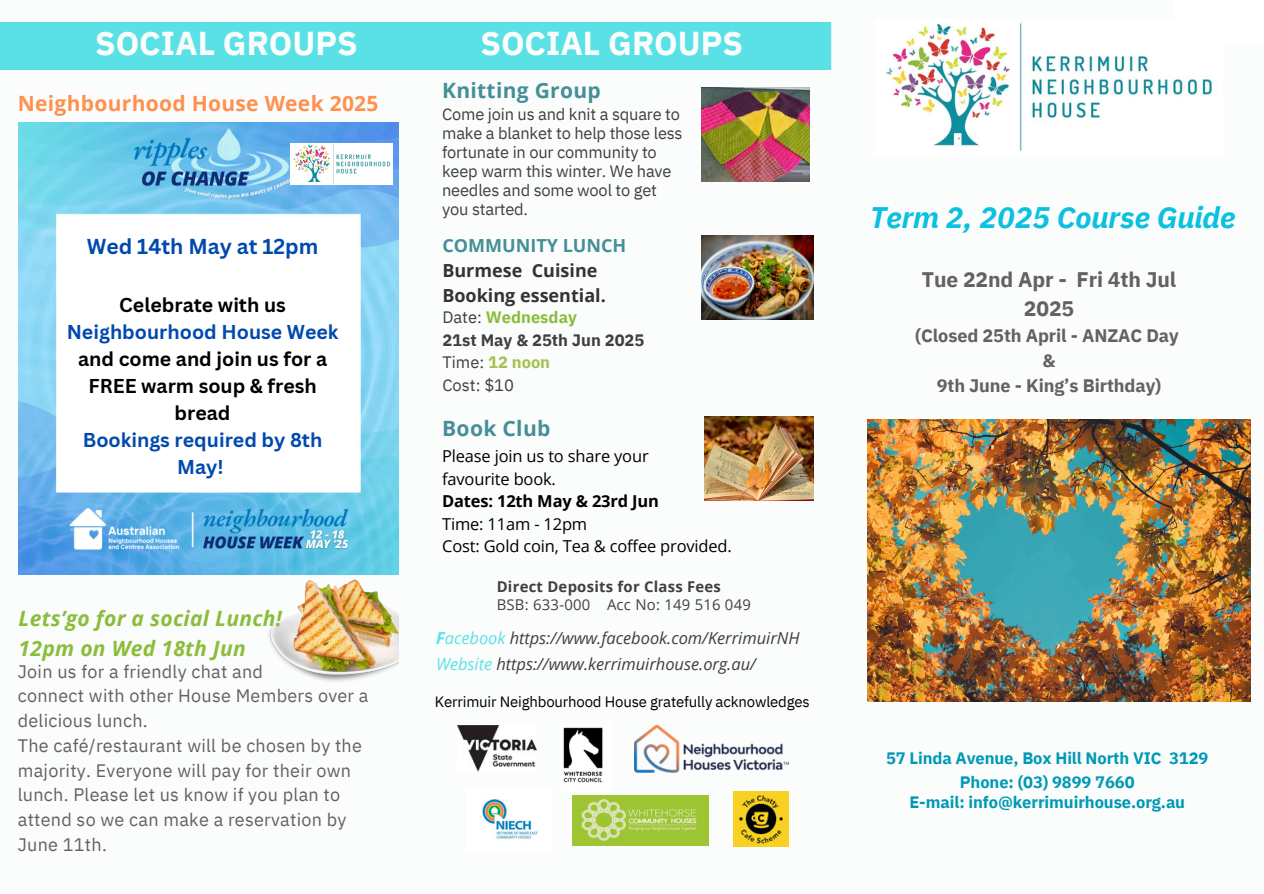
<style>
.page{position:relative;width:1264px;height:894px;background:#fff}
.page>*{position:absolute;margin:0;border:0;box-sizing:border-box;transform-origin:0 0}
.t1{font:700 33px "IBM Plex Sans";color:#fbfdfd}
.t2{font:italic 700 29.7px "IBM Plex Sans";letter-spacing:-.005em;color:#0cc0df}
.t3{font:700 21.15px "Open Sans";letter-spacing:.015em;color:#458f97}
.t4{font:italic 700 21px/29.2px "Open Sans";letter-spacing:.015em;color:#8bbd3b}
.t5{font:700 21px "Open Sans";letter-spacing:.015em;color:#ff914d}
.t6{font:700 21px/29.2px "IBM Plex Sans";letter-spacing:-.005em;color:#636162;text-align:center}
.t7{font:700 21px "Canva Sans";color:#004aad}
.t8{font:700 21px "Open Sans";letter-spacing:.015em;color:#458f97}
.t9{font:700 19.5px/27px "Canva Sans";color:#000;text-align:center}
.t10{font:18px/24.8px "IBM Plex Sans";letter-spacing:.015em;color:#636162}
.t11{font:700 18px/24.8px "IBM Plex Sans";letter-spacing:-.005em;color:#636162;text-align:center}
.t12{font:700 18px/24.8px "Open Sans";color:#333}
.t13{font:16.5px/19.2px "IBM Plex Sans";letter-spacing:-.01em;color:#3f3f3f}
.t14{font:16.5px/22.5px "Open Sans";letter-spacing:-.01em;color:#000}
.t15{font:italic 16.5px/26px "Open Sans";color:#3f3f3f}
.t16{font:700 16.5px/23.7px "IBM Plex Sans";letter-spacing:-.005em;color:#0099b4;text-align:center}
.t17{font:700 16.5px/22.5px "IBM Plex Sans";color:#3f3f3f}
.t18{font:15px "IBM Plex Sans";letter-spacing:-.01em;color:#000}
.t19{font:700 14.85px "Open Sans";letter-spacing:.015em;color:#3f3f3f}
.t20{font:14.85px "Open Sans";letter-spacing:.015em;color:#3f3f3f}
.s1{color:#004aad}
.s2{color:#458f97}
.s3{font-weight:400}
.s4{color:#8bbd3b}
.s5{color:#a4c152}
.s6{font-weight:700}
.s7{font-weight:700;color:#5ce1e6}
.s8{color:#5ce1e6}
</style>
<div class="page">
<div style="left:0;top:0;width:1263px;height:893px;background:#fbfdfd"></div>
<img style="left:482px;top:799px;width:56px;height:40px">
<img style="left:457px;top:725px;width:79px;height:45px">
<img style="left:572px;top:795px;width:136px;height:50px">
<div style="left:0;top:22px;width:831px;height:48px;background:#5ae1e6"></div>
<img style="left:886px;top:23px;width:326px;height:128px">
<img style="left:701px;top:235px;width:113px;height:84px">
<img style="left:635px;top:725px;width:153px;height:47px">
<img style="left:563px;top:727px;width:40px;height:56px">
<img style="left:733px;top:791px;width:55px;height:55px">
<img style="left:701px;top:87px;width:108px;height:94px">
<img style="left:704px;top:416px;width:110px;height:84px">
<img style="left:269px;top:579px;width:129px;height:102px">
<img style="left:867px;top:419px;width:383px;height:282px">
<img style="left:19px;top:122px;width:379px;height:452px">
<img style="left:1174px;top:23px;width:38px;height:23px">
<img style="left:290px;top:144px;width:103px;height:40px">
<p class="t1" style="left:95px;top:22px;width:264px">SOCIAL GROUPS</p>
<h6 class="t5" style="left:18px;top:88px;width:362px">Neighbourhood House Week 2025</h6>
<h6 class="t7" style="left:87px;top:232px;width:233px">Wed 14th May at 12pm</h6>
<p class="t9" style="left:67px;top:291px;width:273px">Celebrate with us<br><span class="s1">Neighbourhood House Week </span>and come and join us for a<br>FREE warm soup &amp; fresh bread<br><span class="s1">Bookings required by 8th<br>May!</span></p>
<h4 class="t4" style="left:19px;top:603px;width:265px">Lets’go for a social Lunch!<br>12pm on Wed 18th Jun</h4>
<p class="t10" style="left:18px;top:658px;width:352px">Join us for a friendly chat and<br>connect with other House Members over a delicious lunch.<br>The café/restaurant will be chosen by the majority. Everyone will pay for their own lunch. Please let us know if you plan to attend so we can make a reservation by</p>
<p class="t10" style="left:18px;top:831px;width:91px">June 11th.</p>
<p class="t1" style="left:480px;top:22px;width:264px">SOCIAL GROUPS</p>
<p class="t8" style="left:442px;top:76px;width:160px">Knitting Group</p>
<p class="t13" style="left:442px;top:104px;width:242px">Come join us and knit a square to make a blanket to help those less fortunate in our community to keep warm this winter. We have needles and some wool to get you started.</p>
<h6 class="t12" style="left:442px;top:233px;width:185px"><span class="s2">COMMUNITY LUNCH<br></span>Burmese Cuisine<br>Booking essential.</h6>
<h6 class="t17" style="left:442px;top:306px;width:203px"><span class="s3">Date:</span> <span class="s4">Wednesday<br></span>21st May &amp; 25th Jun 2025<br><span class="s3">Time:</span> <span class="s5">12 noon</span></h6>
<p class="t13" style="left:442px;top:375px;width:73px">Cost: $10</p>
<p class="t3" style="left:442px;top:413px;width:110px">Book Club</p>
<h4 class="t14" style="left:442px;top:444px;width:291px">Please join us to share your<br>favourite book.<br><span class="s6">Dates: 12th May &amp; 23rd Jun<br></span>Time: 11am - 12pm<br>Cost: Gold coin, Tea &amp; coffee provided.</h4>
<p class="t19" style="left:496px;top:575px;width:226px">Direct Deposits for Class Fees</p>
<p class="t20" style="left:496px;top:593px;width:256px">BSB: 633-000 Acc No: 149 516 049</p>
<p class="t15" style="left:436px;top:624px;width:365px"><span class="s7">F</span><span class="s8">acebook</span> https://www.facebook.com/KerrimuirNH<br><span class="s8">Website</span> https://www.kerrimuirhouse.org.au/</p>
<p class="t18" style="left:435px;top:691px;width:376px">Kerrimuir Neighbourhood House gratefully acknowledges</p>
<h4 class="t2" style="left:869px;top:198px;width:367px">Term 2, 2025 Course Guide</h4>
<p class="t6" style="left:921px;top:264px;width:256px">Tue 22nd Apr - Fri 4th Jul<br>2025</p>
<p class="t11" style="left:915px;top:323px;width:265px">(Closed 25th April - ANZAC Day &amp;<br>9th June - King’s Birthday)</p>
<h6 class="t16" style="left:886px;top:746px;width:324px">57 Linda Avenue, Box Hill North VIC 3129<br>Phone: (03) 9899 7660</h6>
<h6 class="t16" style="left:909px;top:790px;width:277px">E-mail: info@kerrimuirhouse.org.au</h6>
</div>
